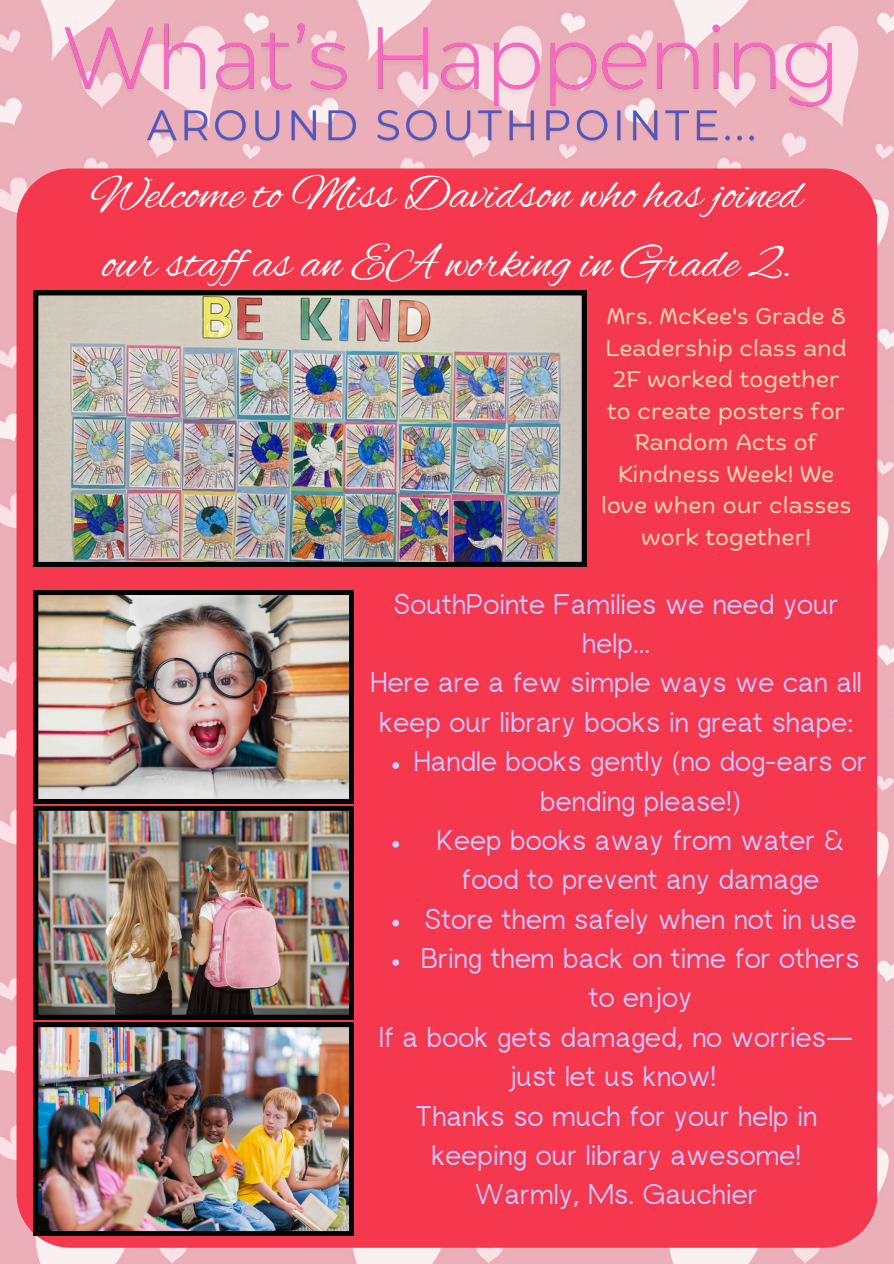
<style>
.page{position:relative;width:894px;height:1264px;background:#fff}
.page>*{position:absolute;margin:0;border:0;box-sizing:border-box;transform-origin:0 0}
.t1{font:49.5px/68.7px "Alex Brush";color:#fefefe}
.t2{font:28.5px/39.3px "rugratssans";color:#d2c7ff;text-align:center}
.t3{font:22.5px/31.5px "Biski";color:#f5d2b4;text-align:center}
</style>
<div class="page">
<img style="left:0;top:0;width:893px;height:1263px">
<div style="left:16px;top:168px;width:861px;height:1079px;background:#f5384e"></div>
<img style="left:34px;top:590px;width:319px;height:213px">
<img style="left:34px;top:806px;width:319px;height:213px">
<img style="left:34px;top:1022px;width:319px;height:213px">
<img style="left:34px;top:291px;width:552px;height:275px">
<svg style="left:392px;top:762px;width:7px;height:6px"></svg>
<svg style="left:392px;top:840px;width:7px;height:7px"></svg>
<svg style="left:392px;top:919px;width:7px;height:7px"></svg>
<svg style="left:392px;top:959px;width:7px;height:6px"></svg>
<img style="left:58px;top:4px;width:782px;height:113px">
<img style="left:142px;top:101px;width:618px;height:50px">
<p class="t1" style="left:90px;top:163px;width:714px">Welcome to Miss Davidson who has joined our staf as an EA working in Grade 2.</p>
<h4 class="t3" style="left:601px;top:302px;width:252px">Mrs. McKee's Grade 8<br>Leadership class and<br>2F worked together to create posters for<br>Random Acts of<br>Kindness Week! We love when our classes work together!</h4>
<p class="t2" style="left:370px;top:586px;width:492px">SouthPointe Families we need your help...<br>Here are a few simple ways we can all keep our library books in great shape:</p>
<h2 class="t2" style="left:413px;top:744px;width:454px">Handle books gently (no dog-ears or bending please!)</h2>
<p class="t2" style="left:437px;top:823px;width:408px">Keep books away from water &amp; food to prevent any damage</p>
<p class="t2" style="left:424px;top:901px;width:433px">Store them safely when not in use</p>
<p class="t2" style="left:421px;top:941px;width:440px">Bring them back on time for others to enjoy</p>
<p class="t2" style="left:379px;top:1020px;width:475px">If a book gets damaged, no worries— just let us know!<br>Thanks so much for your help in keeping our library awesome!<br>Warmly, Ms. Gauchier</p>
</div>
